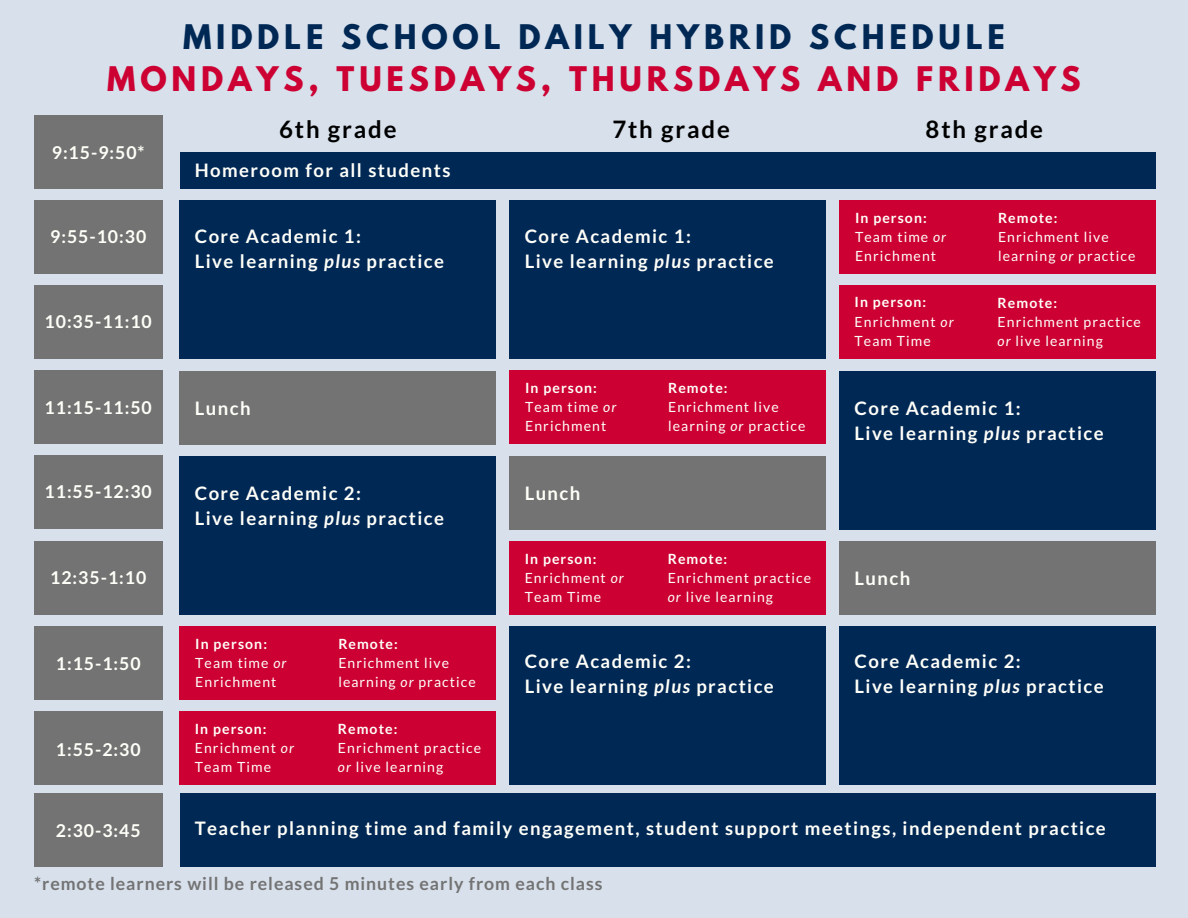
<style>
.page{position:relative;width:1188px;height:918px;background:#d7e0eb}
.page>*{position:absolute;margin:0;border:0;box-sizing:border-box;transform-origin:0 0}
.t1{font:700 30px "League Spartan";letter-spacing:.16em;color:#c03}
.t2{font:700 30px "League Spartan";letter-spacing:.16em;color:#002855}
.t3{font:700 24px "Lato";letter-spacing:.075em;color:#000}
.t4{font:700 18.6px "Lato";letter-spacing:.075em;color:#fffff9}
.t5{font:700 17.7px "Lato";letter-spacing:.055em;color:#fffff9}
.t6{font:700 17.7px "Lato";letter-spacing:.055em;color:#737373}
.t7{font:14.1px/19.2px "Lato";letter-spacing:.075em;color:#fffff9}
.t8{font:700 14.1px "Lato";letter-spacing:.075em;color:#fffff9}
.t9{font:13.95px/19px "Lato";letter-spacing:.075em;color:#fffff9}
.t10{font:700 13.95px "Lato";letter-spacing:.075em;color:#fffff9}
.s1{font-style:italic}
</style>
<div class="page">
<div style="left:180px;top:152px;width:976px;height:36px;background:#002855"></div>
<div style="left:34px;top:115px;width:128px;height:74px;background:#737373"></div>
<div style="left:34px;top:200px;width:128px;height:74px;background:#737373"></div>
<div style="left:34px;top:286px;width:128px;height:73px;background:#737373"></div>
<div style="left:34px;top:371px;width:128px;height:73px;background:#737373"></div>
<div style="left:34px;top:541px;width:128px;height:73px;background:#737373"></div>
<div style="left:34px;top:456px;width:128px;height:73px;background:#737373"></div>
<div style="left:34px;top:626px;width:128px;height:73px;background:#737373"></div>
<div style="left:34px;top:711px;width:128px;height:74px;background:#737373"></div>
<div style="left:180px;top:793px;width:976px;height:73px;background:#002855"></div>
<div style="left:34px;top:793px;width:128px;height:73px;background:#737373"></div>
<div style="left:180px;top:201px;width:316px;height:158px;background:#002855"></div>
<div style="left:180px;top:371px;width:316px;height:73px;background:#737373"></div>
<div style="left:180px;top:456px;width:316px;height:159px;background:#002855"></div>
<div style="left:510px;top:201px;width:316px;height:158px;background:#002855"></div>
<div style="left:510px;top:456px;width:316px;height:73px;background:#737373"></div>
<div style="left:510px;top:626px;width:316px;height:159px;background:#002855"></div>
<div style="left:840px;top:371px;width:316px;height:158px;background:#002855"></div>
<div style="left:840px;top:541px;width:316px;height:73px;background:#737373"></div>
<div style="left:840px;top:626px;width:316px;height:159px;background:#002855"></div>
<div style="left:180px;top:626px;width:316px;height:74px;background:#c03"></div>
<div style="left:180px;top:711px;width:316px;height:74px;background:#c03"></div>
<div style="left:510px;top:371px;width:316px;height:73px;background:#c03"></div>
<div style="left:840px;top:201px;width:316px;height:73px;background:#c03"></div>
<div style="left:510px;top:541px;width:316px;height:73px;background:#c03"></div>
<div style="left:840px;top:285px;width:316px;height:73px;background:#c03"></div>
<p class="t2" style="left:183px;top:22px;width:823px">MIDDLE SCHOOL DAILY HYBRID SCHEDULE</p>
<p class="t1" style="left:107px;top:64px;width:975px">MONDAYS, TUESDAYS, THURSDAYS AND FRIDAYS</p>
<p class="t5" style="left:52px;top:141px;width:94px">9:15-9:50*</p>
<p class="t5" style="left:50px;top:226px;width:98px">9:55-10:30</p>
<p class="t5" style="left:45px;top:311px;width:109px">10:35-11:10</p>
<p class="t5" style="left:45px;top:397px;width:109px">11:15-11:50</p>
<p class="t5" style="left:45px;top:480px;width:109px">11:55-12:30</p>
<p class="t5" style="left:50px;top:567px;width:98px">12:35-1:10</p>
<p class="t5" style="left:56px;top:652px;width:86px">1:15-1:50</p>
<p class="t5" style="left:56px;top:739px;width:86px">1:55-2:30</p>
<p class="t3" style="left:279px;top:114px;width:119px">6th grade</p>
<p class="t3" style="left:612px;top:114px;width:119px">7th grade</p>
<p class="t3" style="left:926px;top:114px;width:119px">8th grade</p>
<p class="t4" style="left:195px;top:159px;width:257px">Homeroom for all students</p>
<p class="t4" style="left:195px;top:224px;width:168px">Core Academic 1:</p>
<p class="t4" style="left:195px;top:249px;width:251px">Live learning <span class="s1">plus</span> practice</p>
<p class="t4" style="left:525px;top:224px;width:168px">Core Academic 1:</p>
<p class="t4" style="left:525px;top:249px;width:251px">Live learning <span class="s1">plus</span> practice</p>
<p class="t4" style="left:195px;top:397px;width:57px">Lunch</p>
<p class="t4" style="left:195px;top:481px;width:168px">Core Academic 2:</p>
<p class="t4" style="left:195px;top:506px;width:251px">Live learning <span class="s1">plus</span> practice</p>
<p class="t8" style="left:195px;top:635px;width:73px">In person:</p>
<p class="t7" style="left:195px;top:653px;width:93px">Team time <span class="s1">or<br></span>Enrichment</p>
<p class="t8" style="left:195px;top:720px;width:73px">In person:</p>
<p class="t7" style="left:195px;top:738px;width:101px">Enrichment <span class="s1">or<br></span>Team Time</p>
<p class="t10" style="left:338px;top:635px;width:61px">Remote:</p>
<p class="t9" style="left:338px;top:653px;width:139px">Enrichment live learning <span class="s1">or</span> practice</p>
<p class="t8" style="left:338px;top:720px;width:61px">Remote:</p>
<p class="t7" style="left:338px;top:738px;width:145px">Enrichment practice <span class="s1">or</span> live learning</p>
<p class="t8" style="left:525px;top:379px;width:73px">In person:</p>
<p class="t7" style="left:525px;top:397px;width:93px">Team time <span class="s1">or<br></span>Enrichment</p>
<p class="t4" style="left:525px;top:481px;width:57px">Lunch</p>
<p class="t8" style="left:525px;top:550px;width:73px">In person:</p>
<p class="t7" style="left:525px;top:568px;width:101px">Enrichment <span class="s1">or<br></span>Team Time</p>
<p class="t10" style="left:668px;top:379px;width:61px">Remote:</p>
<p class="t9" style="left:668px;top:397px;width:139px">Enrichment live learning <span class="s1">or</span> practice</p>
<p class="t8" style="left:668px;top:550px;width:61px">Remote:</p>
<p class="t7" style="left:668px;top:568px;width:145px">Enrichment practice <span class="s1">or</span> live learning</p>
<p class="t4" style="left:525px;top:650px;width:168px">Core Academic 2:</p>
<p class="t4" style="left:525px;top:675px;width:251px">Live learning <span class="s1">plus</span> practice</p>
<p class="t8" style="left:855px;top:209px;width:73px">In person:</p>
<p class="t7" style="left:855px;top:227px;width:93px">Team time <span class="s1">or<br></span>Enrichment</p>
<p class="t8" style="left:855px;top:294px;width:73px">In person:</p>
<p class="t7" style="left:855px;top:312px;width:101px">Enrichment <span class="s1">or<br></span>Team Time</p>
<p class="t10" style="left:998px;top:209px;width:61px">Remote:</p>
<p class="t9" style="left:998px;top:227px;width:139px">Enrichment live learning <span class="s1">or</span> practice</p>
<p class="t8" style="left:998px;top:294px;width:61px">Remote:</p>
<p class="t7" style="left:998px;top:312px;width:145px">Enrichment practice <span class="s1">or</span> live learning</p>
<p class="t4" style="left:855px;top:397px;width:168px">Core Academic 1:</p>
<p class="t4" style="left:855px;top:422px;width:251px">Live learning <span class="s1">plus</span> practice</p>
<p class="t4" style="left:855px;top:566px;width:57px">Lunch</p>
<p class="t4" style="left:855px;top:650px;width:168px">Core Academic 2:</p>
<p class="t4" style="left:855px;top:675px;width:251px">Live learning <span class="s1">plus</span> practice</p>
<p class="t5" style="left:56px;top:819px;width:86px">2:30-3:45</p>
<p class="t4" style="left:195px;top:817px;width:913px">Teacher planning time and family engagement, student support meetings, independent practice</p>
<p class="t6" style="left:34px;top:872px;width:570px">*remote learners will be released 5 minutes early from each class</p>
</div>
